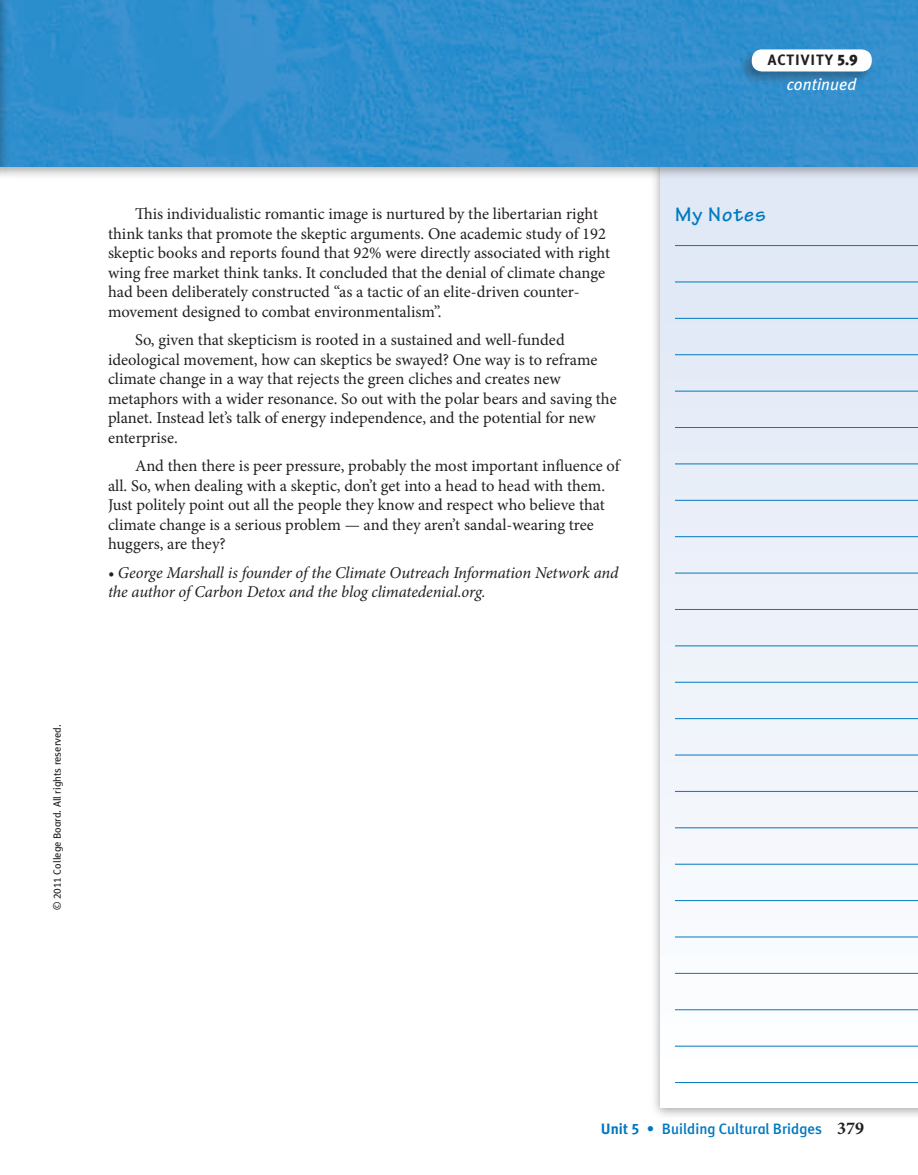
<style>
.page{position:relative;width:918px;height:1175px;background:#fff}
.page>*{position:absolute;margin:0;border:0;box-sizing:border-box;transform-origin:0 0}
.t1{font:700 21px "Tekton Pro";letter-spacing:.05em;color:#0079c1}
.t2{font:16.5px/19.5px "Minion Pro";color:#231f20}
.t3{font:italic 16.5px/19.5px "Minion Pro";letter-spacing:-.01em;color:#231f20}
.t4{font:italic 16.5px "OPT Meta Plus";color:#fff}
.t5{font:500 15px "OPT Meta Plus";color:#0079c1}
.t6{font:700 15px "OPT Meta Plus";letter-spacing:.06em;color:#231f20}
.t7{font:10.5px "OPT Meta Plus";color:#231f20}
.s1{font-weight:900}
.s2{font-weight:700}
.s3{font-family:"Minion Pro";font-weight:700;font-size:18px;color:#231f20}
</style>
<div class="page">
<div style="left:650px;top:113px;width:268px;height:1007px;background:#231f20;opacity:.4"></div>
<div style="left:660px;top:122px;width:258px;height:985px;background:linear-gradient(to bottom,#dbe4f4,#fcfdff)"></div>
<div style="left:0;top:0;width:918px;height:182px;background:#231f20;opacity:.4"></div>
<img style="left:10px;top:0;width:908px;height:166px">
<div style="left:0;top:0;width:10px;height:182px;background:#231f20;opacity:.4"></div>
<hr style="left:0;top:0;width:1px;height:166px;background:#108acb">
<div style="left:737px;top:46px;width:138px;height:41px;background:#231f20;opacity:.35"></div>
<div style="left:752px;top:49px;width:120px;height:22px;background:#fff;border-radius:10px"></div>
<hr style="left:675px;top:245px;width:243px;height:1px;background:#0079c1">
<hr style="left:675px;top:282px;width:243px;height:1px;background:#0079c1">
<hr style="left:675px;top:318px;width:243px;height:1px;background:#0079c1">
<hr style="left:675px;top:354px;width:243px;height:1px;background:#0079c1">
<hr style="left:675px;top:391px;width:243px;height:1px;background:#0079c1">
<hr style="left:675px;top:427px;width:243px;height:1px;background:#0079c1">
<hr style="left:675px;top:463px;width:243px;height:1px;background:#0079c1">
<hr style="left:675px;top:500px;width:243px;height:1px;background:#0079c1">
<hr style="left:675px;top:536px;width:243px;height:1px;background:#0079c1">
<hr style="left:675px;top:573px;width:243px;height:1px;background:#0079c1">
<hr style="left:675px;top:609px;width:243px;height:1px;background:#0079c1">
<hr style="left:675px;top:645px;width:243px;height:1px;background:#0079c1">
<hr style="left:675px;top:682px;width:243px;height:1px;background:#0079c1">
<hr style="left:675px;top:718px;width:243px;height:1px;background:#0079c1">
<hr style="left:675px;top:754px;width:243px;height:1px;background:#0079c1">
<hr style="left:675px;top:791px;width:243px;height:1px;background:#0079c1">
<hr style="left:675px;top:827px;width:243px;height:1px;background:#0079c1">
<hr style="left:675px;top:864px;width:243px;height:1px;background:#0079c1">
<hr style="left:675px;top:900px;width:243px;height:1px;background:#0079c1">
<hr style="left:675px;top:936px;width:243px;height:1px;background:#0079c1">
<hr style="left:675px;top:973px;width:243px;height:1px;background:#0079c1">
<hr style="left:675px;top:1009px;width:243px;height:1px;background:#0079c1">
<hr style="left:675px;top:1045px;width:243px;height:1px;background:#0079c1">
<hr style="left:675px;top:1082px;width:243px;height:1px;background:#0079c1">
<p class="t2" style="left:108px;top:204px;width:504px;text-indent:27px">This individualistic romantic image is nurtured by the libertarian right think tanks that promote the skeptic arguments. One academic study of 192 skeptic books and reports found that 92% were directly associated with right wing free market think tanks. It concluded that the denial of climate change had been deliberately constructed “as a tactic of an elite-driven counter&shy;movement designed to combat environmentalism”.</p>
<p class="t2" style="left:108px;top:330px;width:510px;text-indent:27px">So, given that skepticism is rooted in a sustained and well-funded ideological movement, how can skeptics be swayed? One way is to reframe climate change in a way that rejects the green cliches and creates new metaphors with a wider resonance. So out with the polar bears and saving the planet. Instead let’s talk of energy independence, and the potential for new enterprise.</p>
<p class="t2" style="left:108px;top:456px;width:513px;text-indent:27px">And then there is peer pressure, probably the most important influence of all. So, when dealing with a skeptic, don’t get into a head to head with them.<br>Just politely point out all the people they know and respect who believe that climate change is a serious problem — and they aren’t sandal-wearing tree huggers, are they?</p>
<p class="t3" style="left:108px;top:562px;width:512px">• George Marshall is founder of the Climate Outreach Information Network and the author of Carbon Detox and the blog climatedenial.org.</p>
<p class="t7" style="left:51px;top:910px;width:187px;rotate:-90deg">© 2011 College Board. All rights reserved.</p>
<p class="t6" style="left:768px;top:51px;width:91px">ACTIVITY <span class="s1">5.9</span></p>
<p class="t4" style="left:787px;top:75px;width:71px">continued</p>
<p class="t1" style="left:675px;top:202px;width:92px">My Notes</p>
<p class="t5" style="left:601px;top:1120px;width:265px"><span class="s2">UNIT 5 •</span> Building Cultural Bridges <span class="s3">379</span></p>
</div>
